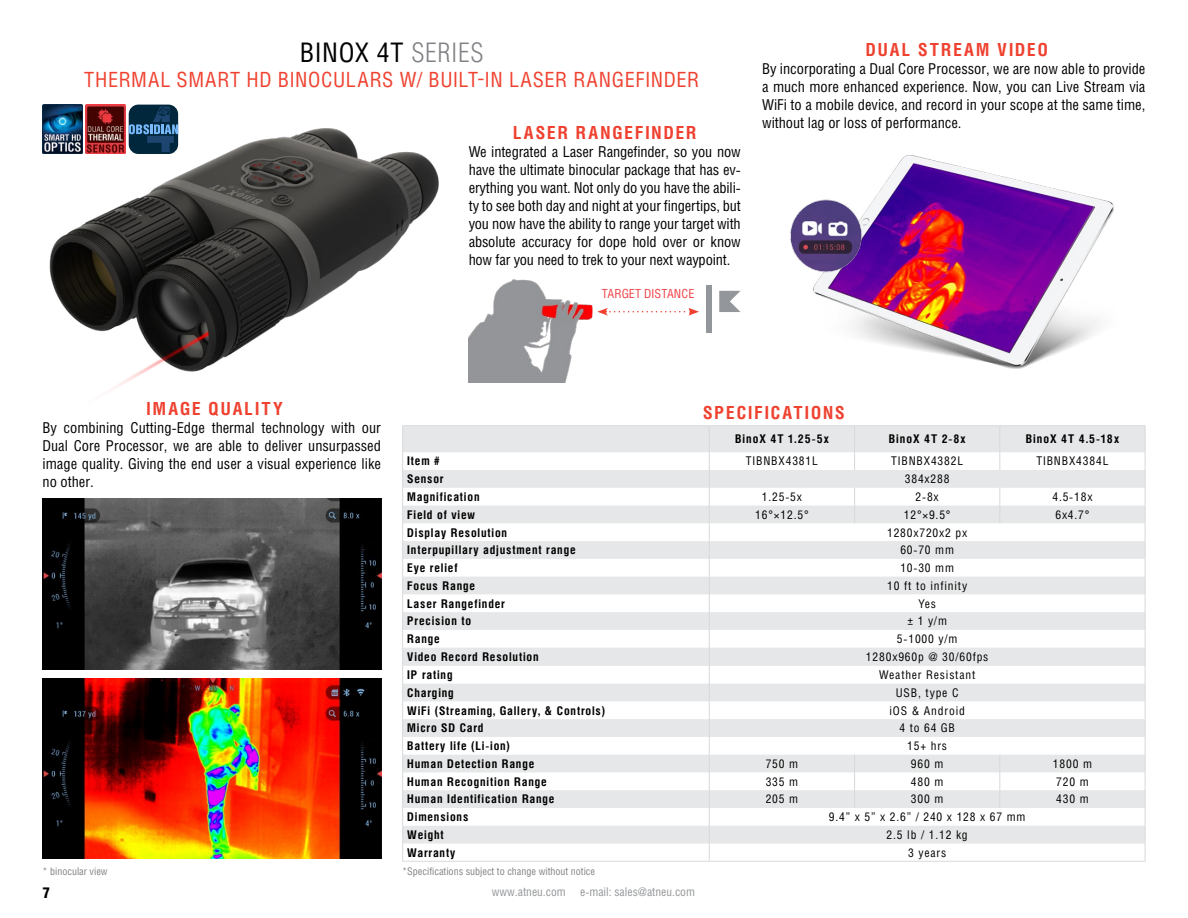
<style>
.page{position:relative;width:1188px;height:918px;background:#fff}
.page>*{position:absolute;margin:0;border:0;box-sizing:border-box;transform-origin:0 0}
.t1{font:27px "Helios Cond";letter-spacing:.03em;color:#000}
.Subtitle{font:21px "Helios Cond";letter-spacing:.03em;color:#ef4130}
.Specifications{font:700 18px "Helios Cond";letter-spacing:.11em;color:#ef4130}
.t2{font:15px/18px "Helios Cond";color:#000;text-align:justify}
.t3{font:900 15px "Helios Cond";color:#000}
.t4{font:12.6px "Helios Cond";letter-spacing:.01em;color:#ef4349}
.Spec_s_title{font:700 12px "Helios Cond";letter-spacing:.07em;color:#000}
.Spec_s_value{font:12px "Helios Cond";letter-spacing:.07em;color:#000}
.Spec_s_value-2{font:700 12px "Helios Cond";letter-spacing:.085em;color:#000}
.t5{font:12px "Helios Cond";color:#939598}
.Spec_s_title-2{font:12px "Helios Cond";color:#000}
.t6{font:10.5px "Helios Cond";color:#808285}
.s1{font-weight:300;color:#808285}
</style>
<div class="page">
<img style="left:43px;top:679px;width:338px;height:180px">
<img style="left:43px;top:498px;width:338px;height:171px">
<img style="left:43px;top:120px;width:396px;height:269px">
<img style="left:43px;top:105px;width:39px;height:48px">
<img style="left:86px;top:105px;width:39px;height:48px">
<div style="left:129px;top:105px;width:49px;height:49px;background:#00273b;border-radius:10px"></div>
<svg style="left:129px;top:107px;width:49px;height:45px"></svg>
<svg style="left:403px;top:426px;width:742px;height:418px;fill:#e6e7e8"></svg>
<hr style="left:402px;top:425px;width:307px;height:1px;background:#d7d9da">
<hr style="left:709px;top:425px;width:146px;height:1px;background:#d7d9da">
<hr style="left:855px;top:425px;width:145px;height:1px;background:#d7d9da">
<hr style="left:1000px;top:425px;width:145px;height:1px;background:#d7d9da">
<svg style="left:854px;top:426px;width:1px;height:44px"></svg>
<svg style="left:999px;top:426px;width:1px;height:44px"></svg>
<svg style="left:854px;top:488px;width:1px;height:35px"></svg>
<svg style="left:999px;top:488px;width:1px;height:35px"></svg>
<svg style="left:854px;top:755px;width:1px;height:53px"></svg>
<svg style="left:999px;top:755px;width:1px;height:53px"></svg>
<svg style="left:402px;top:426px;width:1px;height:435px"></svg>
<svg style="left:709px;top:426px;width:1px;height:435px"></svg>
<svg style="left:1145px;top:426px;width:1px;height:435px"></svg>
<hr style="left:402px;top:861px;width:307px;height:1px;background:#d7d9da">
<hr style="left:709px;top:861px;width:146px;height:1px;background:#d7d9da">
<hr style="left:855px;top:861px;width:145px;height:1px;background:#d7d9da">
<hr style="left:1000px;top:861px;width:145px;height:1px;background:#d7d9da">
<img style="left:813px;top:155px;width:301px;height:214px">
<img style="left:790px;top:199px;width:74px;height:75px">
<img style="left:469px;top:280px;width:124px;height:102px">
<div style="left:706px;top:285px;width:5px;height:48px;background:#93969a"></div>
<svg style="left:719px;top:291px;width:21px;height:21px"></svg>
<svg style="left:597px;top:308px;width:102px;height:8px"></svg>
<p class="t1" style="left:300px;top:36px;width:185px">BINOX 4T <span class="s1">SERIES</span></p>
<p class="Subtitle" style="left:84px;top:67px;width:617px">THERMAL SMART HD BINOCULARS W/ BUILT-IN LASER RANGEFINDER</p>
<p class="Specifications" style="left:513px;top:120px;width:185px">LASER RANGEFINDER</p>
<p class="t2" style="left:469px;top:142px;width:274px">We integrated a Laser Rangefinder, so you now have the ultimate binocular package that has ev&shy;erything you want. Not only do you have the abili&shy;ty to see both day and night at your fingertips, but you now have the ability to range your target with absolute accuracy for dope hold over or know how far you need to trek to your next waypoint.</p>
<p class="t4" style="left:602px;top:286px;width:94px">TARGET DISTANCE</p>
<p class="Specifications" style="left:866px;top:37px;width:183px">DUAL STREAM VIDEO</p>
<p class="t2" style="left:762px;top:59px;width:385px">By incorporating a Dual Core Processor, we are now able to provide a much more enhanced experience. Now, you can Live Stream via WiFi to a mobile device, and record in your scope at the same time, without lag or loss of performance.</p>
<p class="Specifications" style="left:147px;top:396px;width:138px">IMAGE QUALITY</p>
<p class="t2" style="left:43px;top:418px;width:340px">By combining Cutting-Edge thermal technology with our Dual Core Processor, we are able to deliver unsurpassed image quality. Giving the end user a visual experience like no other.</p>
<p class="t6" style="left:43px;top:865px;width:67px">* binocular view</p>
<p class="Specifications" style="left:703px;top:401px;width:143px">SPECIFICATIONS</p>
<p class="Spec_s_value-2" style="left:735px;top:431px;width:95px">BinoX 4T 1.25-5x</p>
<p class="Spec_s_value-2" style="left:889px;top:431px;width:79px">BinoX 4T 2-8x</p>
<p class="Spec_s_value-2" style="left:1026px;top:431px;width:95px">BinoX 4T 4.5-18x</p>
<p class="Spec_s_title" style="left:407px;top:453px;width:34px">Item #</p>
<p class="Spec_s_value" style="left:746px;top:454px;width:73px">TIBNBX4381L</p>
<p class="Spec_s_value" style="left:891px;top:454px;width:73px">TIBNBX4382L</p>
<p class="Spec_s_value" style="left:1037px;top:454px;width:73px">TIBNBX4384L</p>
<p class="Spec_s_title" style="left:407px;top:471px;width:38px">Sensor</p>
<p class="Spec_s_value" style="left:905px;top:472px;width:46px">384x288</p>
<p class="Spec_s_title" style="left:407px;top:489px;width:74px">Magnification</p>
<p class="Spec_s_value" style="left:762px;top:489px;width:42px">1.25-5x</p>
<p class="Spec_s_value" style="left:916px;top:489px;width:25px">2-8x</p>
<p class="Spec_s_value" style="left:1052px;top:489px;width:42px">4.5-18x</p>
<p class="Spec_s_title" style="left:407px;top:506px;width:69px">Field of view</p>
<p class="Spec_s_value" style="left:755px;top:507px;width:55px">16°×12.5°</p>
<p class="Spec_s_value" style="left:904px;top:507px;width:48px">12°×9.5°</p>
<p class="Spec_s_value" style="left:1055px;top:507px;width:36px">6x4.7°</p>
<p class="Spec_s_title" style="left:407px;top:524px;width:101px">Display Resolution</p>
<p class="Spec_s_value" style="left:887px;top:525px;width:82px">1280x720x2 px</p>
<p class="Spec_s_title" style="left:407px;top:542px;width:170px">Interpupillary adjustment range</p>
<p class="Spec_s_title-2" style="left:900px;top:543px;width:55px">60-70 mm</p>
<p class="Spec_s_title" style="left:407px;top:560px;width:52px">Eye relief</p>
<p class="Spec_s_value" style="left:900px;top:560px;width:55px">10-30 mm</p>
<p class="Spec_s_title" style="left:407px;top:577px;width:69px">Focus Range</p>
<p class="Spec_s_value" style="left:887px;top:578px;width:82px">10 ft to infinity</p>
<p class="Spec_s_title" style="left:407px;top:595px;width:99px">Laser Rangefinder</p>
<p class="Spec_s_value" style="left:918px;top:596px;width:19px">Yes</p>
<p class="Spec_s_title" style="left:407px;top:613px;width:66px">Precision to</p>
<p class="Spec_s_value" style="left:907px;top:614px;width:41px">± 1 y/m</p>
<p class="Spec_s_title" style="left:407px;top:631px;width:34px">Range</p>
<p class="Spec_s_value" style="left:897px;top:632px;width:62px">5-1000 y/m</p>
<p class="Spec_s_title" style="left:407px;top:649px;width:133px">Video Record Resolution</p>
<p class="Spec_s_value" style="left:866px;top:650px;width:124px">1280x960p @ 30/60fps</p>
<p class="Spec_s_title" style="left:407px;top:667px;width:47px">IP rating</p>
<p class="Spec_s_value" style="left:879px;top:668px;width:98px">Weather Resistant</p>
<p class="Spec_s_title" style="left:407px;top:684px;width:48px">Charging</p>
<p class="Spec_s_value" style="left:896px;top:685px;width:64px">USB, type C</p>
<p class="Spec_s_title" style="left:407px;top:702px;width:200px">WiFi (Streaming, Gallery, &amp; Controls)</p>
<p class="Spec_s_value" style="left:889px;top:703px;width:77px">iOS &amp; Android</p>
<p class="Spec_s_title" style="left:407px;top:720px;width:78px">Micro SD Card</p>
<p class="Spec_s_value" style="left:899px;top:721px;width:57px">4 to 64 GB</p>
<p class="Spec_s_title" style="left:407px;top:738px;width:104px">Battery life (Li-ion)</p>
<p class="Spec_s_value" style="left:907px;top:739px;width:41px">15+ hrs</p>
<p class="Spec_s_title" style="left:407px;top:755px;width:129px">Human Detection Range</p>
<p class="Spec_s_value" style="left:766px;top:756px;width:34px">750 m</p>
<p class="Spec_s_value" style="left:911px;top:756px;width:34px">960 m</p>
<p class="Spec_s_value" style="left:1053px;top:756px;width:41px">1800 m</p>
<p class="Spec_s_title" style="left:407px;top:773px;width:141px">Human Recognition Range</p>
<p class="Spec_s_value" style="left:766px;top:774px;width:34px">335 m</p>
<p class="Spec_s_value" style="left:911px;top:774px;width:34px">480 m</p>
<p class="Spec_s_value" style="left:1056px;top:774px;width:34px">720 m</p>
<p class="Spec_s_title" style="left:407px;top:791px;width:149px">Human Identification Range</p>
<p class="Spec_s_value" style="left:766px;top:792px;width:34px">205 m</p>
<p class="Spec_s_value" style="left:911px;top:792px;width:34px">300 m</p>
<p class="Spec_s_value" style="left:1056px;top:792px;width:34px">430 m</p>
<p class="Spec_s_title" style="left:407px;top:809px;width:63px">Dimensions</p>
<p class="Spec_s_value" style="left:829px;top:810px;width:198px">9.4” x 5” x 2.6” / 240 x 128 x 67 mm</p>
<p class="Spec_s_title" style="left:407px;top:827px;width:38px">Weight</p>
<p class="Spec_s_value" style="left:887px;top:827px;width:83px">2.5 lb / 1.12 kg</p>
<p class="Spec_s_title" style="left:407px;top:844px;width:49px">Warranty</p>
<p class="Spec_s_value" style="left:908px;top:845px;width:40px">3 years</p>
<p class="t6" style="left:402px;top:865px;width:194px">*Specifications subject to change without notice</p>
<p class="t3" style="left:43px;top:884px;width:9px">7</p>
<p class="t5" style="left:492px;top:884px;width:205px">www.atneu.com e-mail: sales@atneu.com</p>
</div>
